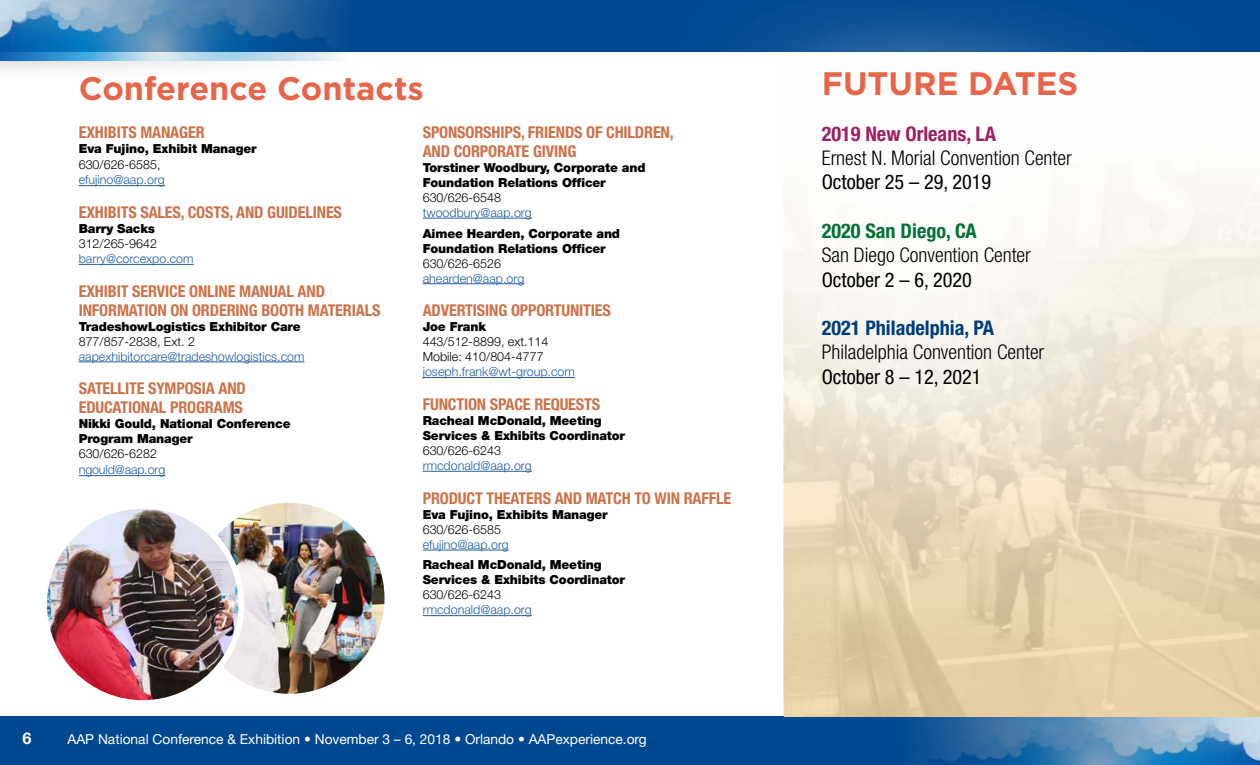
<style>
.page{position:relative;width:1260px;height:765px;background:#fff}
.page>*{position:absolute;margin:0;border:0;box-sizing:border-box;transform-origin:0 0}
.t1{font:700 32.5px "Gotham";color:#e86549}
.t2{font:300 condensed 20.25px "Helvetica Neue LT Std";color:#000}
.t3{font:condensed 20.25px "Helvetica Neue LT Std";color:#000}
.t4{font:700 condensed 20.25px "Helvetica Neue LT Std";color:#003d7c}
.t5{font:700 condensed 20.25px "Helvetica Neue LT Std";color:#9e1f63}
.t6{font:700 condensed 20.25px "Helvetica Neue LT Std";color:#007236}
.t7{font:700 condensed 16.25px/18.8px "Helvetica Neue LT Std";letter-spacing:-.01em;color:#cc7249}
.t8{font:700 16.25px "Helvetica Neue LT Std";color:#fff}
.t9{font:13.75px "Helvetica Neue LT Std";color:#fff}
.t10{font:900 12.5px/15px "Helvetica Neue LT Std";letter-spacing:-.01em;color:#000}
.t11{font:300 12.5px "Helvetica Neue LT Std";color:#215e9e}
.t12{font:300 12.5px/15px "Helvetica Neue LT Std";color:#000}
</style>
<div class="page">
<div style="left:0;top:716px;width:1260px;height:49px;background:#004990"></div>
<div style="left:0;top:0;width:1260px;height:52px;background:#004990"></div>
<img style="left:918px;top:717px;width:342px;height:48px">
<div style="left:0;top:0;width:361px;height:81px;background:#000;opacity:.29"></div>
<img style="left:0;top:0;width:352px;height:61px">
<img style="left:784px;top:179px;width:476px;height:538px">
<hr style="left:79px;top:185px;width:86px;height:1px;background:#215e9e">
<hr style="left:79px;top:264px;width:115px;height:1px;background:#215e9e">
<hr style="left:79px;top:362px;width:226px;height:1px;background:#215e9e">
<hr style="left:79px;top:475px;width:86px;height:1px;background:#215e9e">
<hr style="left:423px;top:218px;width:109px;height:1px;background:#215e9e">
<hr style="left:423px;top:283px;width:101px;height:1px;background:#215e9e">
<hr style="left:423px;top:377px;width:152px;height:1px;background:#215e9e">
<hr style="left:423px;top:471px;width:109px;height:1px;background:#215e9e">
<hr style="left:423px;top:550px;width:86px;height:1px;background:#215e9e">
<hr style="left:423px;top:615px;width:109px;height:1px;background:#215e9e">
<div style="left:669px;top:0;width:548px;height:538px;background:#fff;opacity:.75"></div>
<img style="left:191px;top:500px;width:197px;height:197px;border-radius:99px">
<div style="left:188px;top:497px;width:203px;height:203px;border:6px solid #fff;border-radius:50%"></div>
<img style="left:48px;top:510px;width:193px;height:189px">
<div style="left:41px;top:503px;width:203px;height:203px;border:6px solid #fff;border-radius:50%"></div>
<h1 class="t1" style="left:79px;top:69px;width:347px">Conference Contacts</h1>
<h3 class="t7" style="left:79px;top:123px;width:128px">EXHIBITS MANAGER</h3>
<p class="t10" style="left:79px;top:141px;width:180px">Eva Fujino, Exhibit Manager</p>
<p class="t12" style="left:79px;top:157px;width:83px">630/626-6585,</p>
<p class="t11" style="left:79px;top:172px;width:88px">efujino@aap.org</p>
<h3 class="t7" style="left:79px;top:203px;width:265px">EXHIBITS SALES, COSTS, AND GUIDELINES</h3>
<p class="t10" style="left:79px;top:221px;width:78px">Barry Sacks</p>
<p class="t12" style="left:79px;top:236px;width:80px">312/265-9642</p>
<p class="t11" style="left:79px;top:251px;width:116px">barry@corcexpo.com</p>
<h3 class="t7" style="left:79px;top:282px;width:303px">EXHIBIT SERVICE ONLINE MANUAL AND<br>INFORMATION ON ORDERING BOOTH MATERIALS</h3>
<p class="t10" style="left:79px;top:319px;width:223px">TradeshowLogistics Exhibitor Care</p>
<p class="t12" style="left:79px;top:333px;width:118px">877/857-2838, Ext. 2</p>
<p class="t11" style="left:79px;top:349px;width:227px">aapexhibitorcare@tradeshowlogistics.com</p>
<h3 class="t7" style="left:79px;top:379px;width:169px">SATELLITE SYMPOSIA AND<br>EDUCATIONAL PROGRAMS</h3>
<p class="t10" style="left:79px;top:416px;width:213px">Nikki Gould, National Conference<br>Program Manager</p>
<p class="t12" style="left:79px;top:446px;width:80px">630/626-6282</p>
<p class="t11" style="left:79px;top:462px;width:88px">ngould@aap.org</p>
<h3 class="t7" style="left:423px;top:123px;width:252px">SPONSORSHIPS, FRIENDS OF CHILDREN,<br>AND CORPORATE GIVING</h3>
<p class="t10" style="left:423px;top:160px;width:224px">Torstiner Woodbury, Corporate and<br>Foundation Relations Officer</p>
<p class="t12" style="left:423px;top:190px;width:80px">630/626-6548</p>
<p class="t11" style="left:423px;top:205px;width:111px">twoodbury@aap.org</p>
<p class="t10" style="left:423px;top:226px;width:199px">Aimee Hearden, Corporate and<br>Foundation Relations Officer</p>
<p class="t12" style="left:423px;top:255px;width:80px">630/626-6526</p>
<p class="t11" style="left:423px;top:270px;width:103px">ahearden@aap.org</p>
<h3 class="t7" style="left:423px;top:301px;width:190px">ADVERTISING OPPORTUNITIES</h3>
<p class="t10" style="left:423px;top:319px;width:65px">Joe Frank</p>
<p class="t12" style="left:423px;top:334px;width:127px">443/512-8899, ext.114<br>Mobile: 410/804-4777</p>
<p class="t11" style="left:423px;top:364px;width:154px">joseph.frank@wt-group.com</p>
<h3 class="t7" style="left:423px;top:395px;width:179px">FUNCTION SPACE REQUESTS</h3>
<p class="t10" style="left:423px;top:413px;width:204px">Racheal McDonald, Meeting<br>Services &amp; Exhibits Coordinator</p>
<p class="t12" style="left:423px;top:443px;width:80px">630/626-6243</p>
<p class="t11" style="left:423px;top:458px;width:111px">rmcdonald@aap.org</p>
<h3 class="t7" style="left:423px;top:488px;width:310px">PRODUCT THEATERS AND MATCH TO WIN RAFFLE</h3>
<p class="t10" style="left:423px;top:507px;width:187px">Eva Fujino, Exhibits Manager</p>
<p class="t12" style="left:423px;top:522px;width:80px">630/626-6585</p>
<p class="t11" style="left:423px;top:537px;width:88px">efujino@aap.org</p>
<p class="t10" style="left:423px;top:557px;width:204px">Racheal McDonald, Meeting<br>Services &amp; Exhibits Coordinator</p>
<p class="t12" style="left:423px;top:587px;width:80px">630/626-6243</p>
<p class="t11" style="left:423px;top:602px;width:111px">rmcdonald@aap.org</p>
<h3 class="t8" style="left:22px;top:728px;width:11px">6</h3>
<p class="t9" style="left:68px;top:731px;width:581px">AAP National Conference &amp; Exhibition • November 3 – 6, 2018 • Orlando • AAPexperience.org</p>
<h1 class="t1" style="left:822px;top:65px;width:258px">FUTURE DATES</h1>
<h2 class="t5" style="left:822px;top:122px;width:176px">2019 New Orleans, LA</h2>
<h2 class="t2" style="left:822px;top:146px;width:252px">Ernest N. Morial Convention Center</h2>
<h2 class="t3" style="left:822px;top:171px;width:171px">October 25 – 29, 2019</h2>
<h2 class="t6" style="left:822px;top:219px;width:157px">2020 San Diego, CA</h2>
<h2 class="t2" style="left:822px;top:244px;width:211px">San Diego Convention Center</h2>
<h2 class="t3" style="left:822px;top:268px;width:152px">October 2 – 6, 2020</h2>
<h2 class="t4" style="left:822px;top:316px;width:174px">2021 Philadelphia, PA</h2>
<h2 class="t2" style="left:822px;top:341px;width:224px">Philadelphia Convention Center</h2>
<h2 class="t3" style="left:822px;top:365px;width:161px">October 8 – 12, 2021</h2>
</div>
